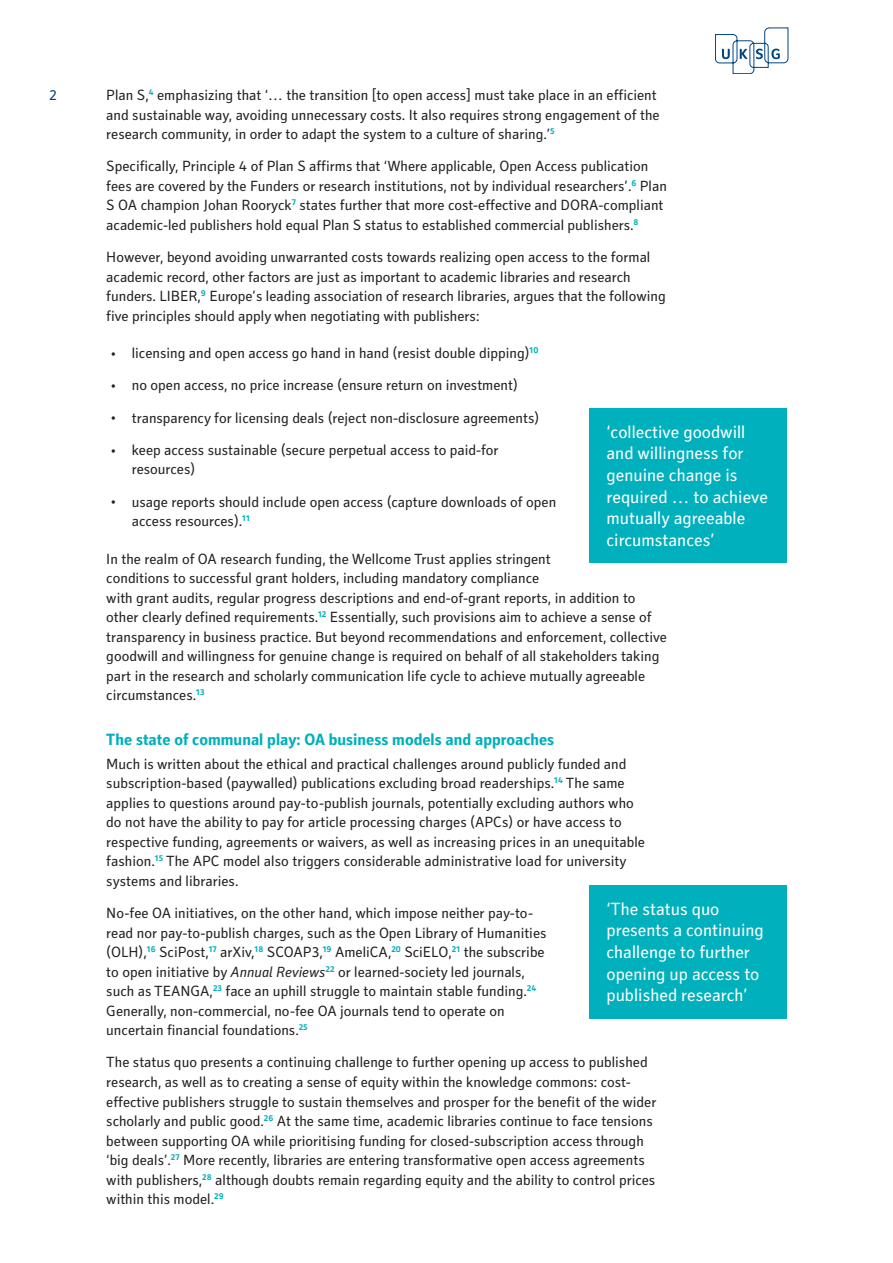
<style>
.page{position:relative;width:893px;height:1263px;background:#fff}
.page>*{position:absolute;margin:0;border:0;box-sizing:border-box;transform-origin:0 0}
.Stand_out_quote{font:18px/21.6px "Secca Std";color:#fff}
.B-Style_Heading{font:700 16.5px "Secca Std";color:#00b0bc}
.Body{font:15px/19.5px "Secca Std";color:#231f20}
.Bulleted_List{font:15px/19.5px "Secca Std";color:#231f20}
.t1{font:15px "Secca Std";color:#014081}
.s1{font-style:italic}
</style>
<div class="page">
<svg style="left:715px;top:28px;width:73px;height:46px"></svg>
<div style="left:590px;top:408px;width:197px;height:155px;background:#00b0bc"></div>
<div style="left:590px;top:885px;width:197px;height:133px;background:#00b0bc"></div>
<p class="t1" style="left:49px;top:87px;width:9px">2</p>
<p class="Body" style="left:106px;top:86px;width:555px">Plan S,<sup>4</sup> emphasizing that ‘… the transition [to open access] must take place in an efficient and sustainable way, avoiding unnecessary costs. It also requires strong engagement of the research community, in order to adapt the system to a culture of sharing.’<sup>5</sup></p>
<p class="Body" style="left:106px;top:157px;width:562px">Specifically, Principle 4 of Plan S affirms that ‘Where applicable, Open Access publication fees are covered by the Funders or research institutions, not by individual researchers’.<sup>6</sup> Plan S OA champion Johan Rooryck<sup>7</sup> states further that more cost-effective and DORA-compliant academic-led publishers hold equal Plan S status to established commercial publishers.<sup>8</sup></p>
<p class="Body" style="left:106px;top:248px;width:561px">However, beyond avoiding unwarranted costs towards realizing open access to the formal academic record, other factors are just as important to academic libraries and research funders. LIBER,<sup>9</sup> Europe’s leading association of research libraries, argues that the following five principles should apply when negotiating with publishers:</p>
<p class="Bulleted_List" style="left:111px;top:344px;width:429px">• licensing and open access go hand in hand (resist double dipping)<sup>10</sup></p>
<p class="Bulleted_List" style="left:111px;top:376px;width:409px">• no open access, no price increase (ensure return on investment)</p>
<p class="Bulleted_List" style="left:111px;top:408px;width:430px">• transparency for licensing deals (reject non-disclosure agreements)</p>
<p class="Bulleted_List" style="left:132px;top:441px;width:368px;text-indent:-21px">• keep access sustainable (secure perpetual access to paid-for resources)</p>
<p class="Bulleted_List" style="left:132px;top:492px;width:426px;text-indent:-21px">• usage reports should include open access (capture downloads of open access resources).<sup>11</sup></p>
<p class="Body" style="left:106px;top:549px;width:562px">In the realm of OA research funding, the Wellcome Trust applies stringent<br>conditions to successful grant holders, including mandatory compliance<br>with grant audits, regular progress descriptions and end-of-grant reports, in addition to other clearly defined requirements.<sup>12</sup> Essentially, such provisions aim to achieve a sense of transparency in business practice. But beyond recommendations and enforcement, collective goodwill and willingness for genuine change is required on behalf of all stakeholders taking part in the research and scholarly communication life cycle to achieve mutually agreeable circumstances.<sup>13</sup></p>
<p class="B-Style_Heading" style="left:106px;top:730px;width:449px">The state of communal play: OA business models and approaches</p>
<p class="Body" style="left:106px;top:755px;width:540px">Much is written about the ethical and practical challenges around publicly funded and subscription-based (paywalled) publications excluding broad readerships.<sup>14</sup> The same applies to questions around pay-to-publish journals, potentially excluding authors who do not have the ability to pay for article processing charges (APCs) or have access to respective funding, agreements or waivers, as well as increasing prices in an unequitable fashion.<sup>15</sup> The APC model also triggers considerable administrative load for university systems and libraries.</p>
<p class="Body" style="left:106px;top:904px;width:442px">No-fee OA initiatives, on the other hand, which impose neither pay-to&shy;read nor pay-to-publish charges, such as the Open Library of Humanities (OLH),<sup>16</sup> SciPost,<sup>17</sup> arXiv,<sup>18</sup> SCOAP3,<sup>19</sup> AmeliCA,<sup>20</sup> SciELO,<sup>21</sup> the subscribe to open initiative by <span class="s1">Annual Reviews</span><sup>22</sup> or learned-society led journals, such as TEANGA,<sup>23</sup> face an uphill struggle to maintain stable funding.<sup>24<br></sup>Generally, non-commercial, no-fee OA journals tend to operate on uncertain financial foundations.<sup>25</sup></p>
<p class="Body" style="left:106px;top:1053px;width:551px">The status quo presents a continuing challenge to further opening up access to published research, as well as to creating a sense of equity within the knowledge commons: cost&shy;effective publishers struggle to sustain themselves and prosper for the benefit of the wider scholarly and public good.<sup>26</sup> At the same time, academic libraries continue to face tensions between supporting OA while prioritising funding for closed-subscription access through ‘big deals’.<sup>27</sup> More recently, libraries are entering transformative open access agreements with publishers,<sup>28</sup> although doubts remain regarding equity and the ability to control prices within this model.<sup>29</sup></p>
<p class="Stand_out_quote" style="left:607px;top:422px;width:163px">‘collective goodwill and willingness for genuine change is required … to achieve mutually agreeable circumstances’</p>
<p class="Stand_out_quote" style="left:607px;top:898px;width:159px">‘The status quo presents a continuing challenge to further opening up access to published research’</p>
</div>
